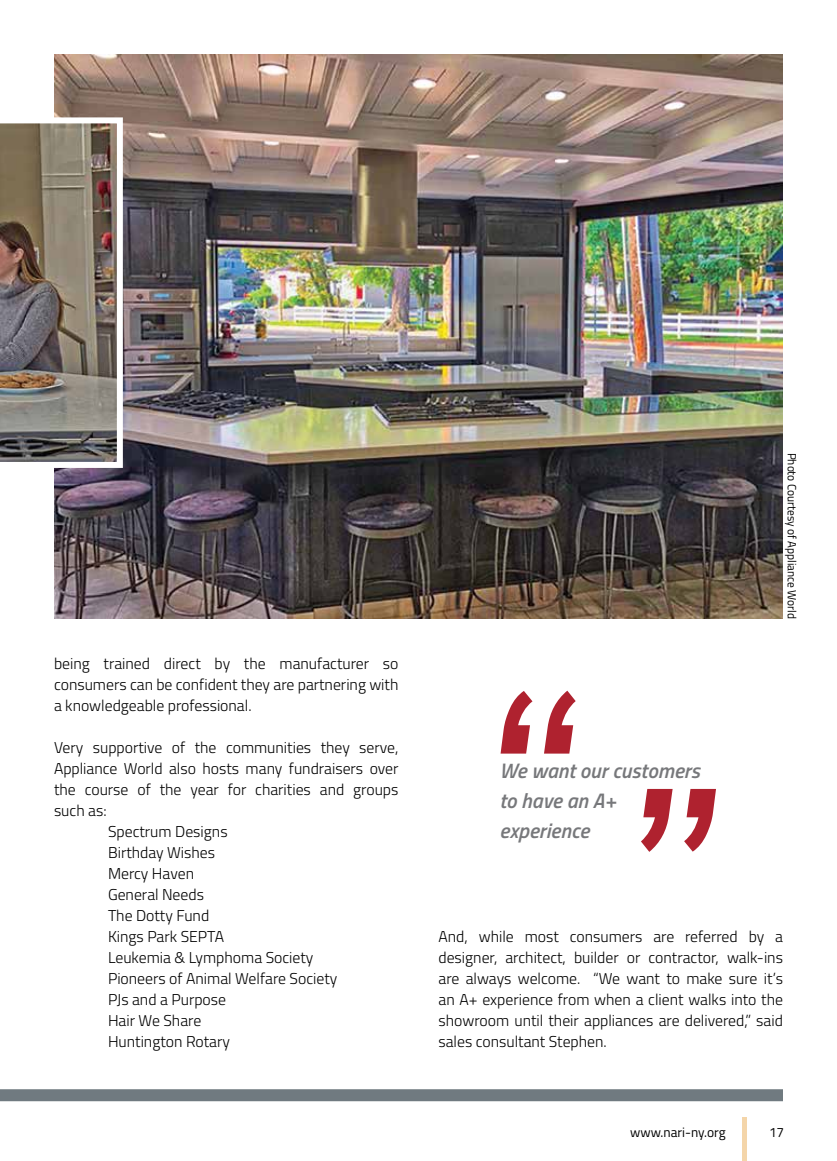
<style>
.page{position:relative;width:837px;height:1161px;background:#fff}
.page>*{position:absolute;margin:0;border:0;box-sizing:border-box;transform-origin:0 0}
.t1{font:italic 600 21px/30px "Titillium";color:#77787b}
.t2{font:300 15.75px/21px "Titillium";color:#000;text-align:justify}
.t3{font:13.5px "Titillium";color:#000}
.t4{font:12px "Titillium";color:#000;scale:.95 1}
</style>
<div class="page">
<hr style="left:743px;top:1117px;width:4px;height:44px;background:#f4d5a9">
<img style="left:54px;top:54px;width:729px;height:565px">
<div style="left:0;top:1089px;width:783px;height:12px;background:#707a80"></div>
<svg style="left:501px;top:691px;width:75px;height:63px"></svg>
<svg style="left:641px;top:789px;width:75px;height:63px"></svg>
<img style="left:0;top:117px;width:123px;height:351px">
<p class="t2" style="left:54px;top:652px;width:346px">being trained direct by the manufacturer so consumers can be confident they are partnering with a knowledgeable professional.</p>
<p class="t2" style="left:54px;top:736px;width:346px">Very supportive of the communities they serve,</p>
<p class="t2" style="left:54px;top:757px;width:346px">Appliance World also hosts many fundraisers over</p>
<p class="t2" style="left:54px;top:778px;width:346px">the course of the year for charities and groups</p>
<p class="t2" style="left:54px;top:799px;width:54px">such as:</p>
<p class="t2" style="left:108px;top:820px;width:121px">Spectrum Designs</p>
<p class="t2" style="left:108px;top:841px;width:109px">Birthday Wishes</p>
<p class="t2" style="left:108px;top:862px;width:88px">Mercy Haven</p>
<p class="t2" style="left:108px;top:883px;width:98px">General Needs</p>
<p class="t2" style="left:108px;top:904px;width:103px">The Dotty Fund</p>
<p class="t2" style="left:108px;top:925px;width:118px">Kings Park SEPTA</p>
<p class="t2" style="left:108px;top:946px;width:207px">Leukemia &amp; Lymphoma Society</p>
<p class="t2" style="left:108px;top:967px;width:231px">Pioneers of Animal Welfare Society</p>
<p class="t2" style="left:108px;top:988px;width:120px">PJs and a Purpose</p>
<p class="t2" style="left:108px;top:1009px;width:95px">Hair We Share</p>
<p class="t2" style="left:108px;top:1030px;width:123px">Huntington Rotary</p>
<h1 class="t1" style="left:500px;top:754px;width:202px">We want our customers to have an A+ experience</h1>
<p class="t4" style="left:801px;top:453px;width:176px;rotate:90deg">Photo Courtesy of Appliance World</p>
<p class="t2" style="left:438px;top:926px;width:346px">And, while most consumers are referred by a designer, architect, builder or contractor, walk-ins are always welcome. “We want to make sure it’s an A+ experience from when a client walks into the showroom until their appliances are delivered,” said sales consultant Stephen.</p>
<p class="t3" style="left:630px;top:1122px;width:97px">www.nari-ny.org</p>
<p class="t3" style="left:769px;top:1122px;width:17px">17</p>
</div>
